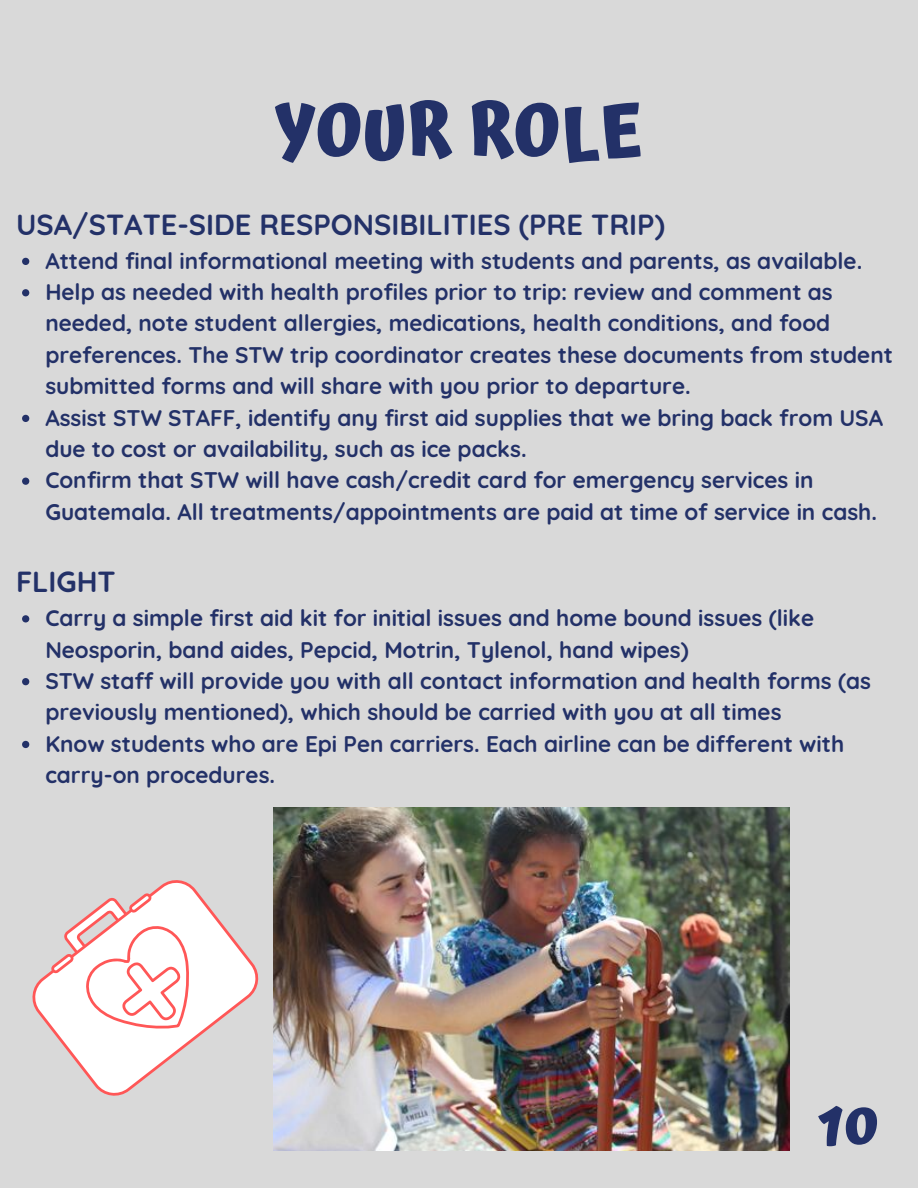
<style>
.page{position:relative;width:918px;height:1188px;background:#d9d9d9}
.page>*{position:absolute;margin:0;border:0;box-sizing:border-box;transform-origin:0 0}
.t1{font:700 72px "Atma";color:#233168}
.t2{font:700 54px "Atma";color:#233168}
.t3{font:700 28.95px "Quicksand";color:#233168}
.t4{font:700 22.5px/31.3px "Quicksand";color:#233168}
</style>
<div class="page">
<svg style="left:22px;top:258px;width:7px;height:7px"></svg>
<svg style="left:22px;top:289px;width:7px;height:7px"></svg>
<svg style="left:22px;top:415px;width:7px;height:7px"></svg>
<svg style="left:22px;top:478px;width:7px;height:7px"></svg>
<svg style="left:22px;top:615px;width:7px;height:7px"></svg>
<svg style="left:22px;top:678px;width:7px;height:7px"></svg>
<svg style="left:22px;top:741px;width:7px;height:7px"></svg>
<img style="left:274px;top:808px;width:515px;height:343px">
<svg style="left:32px;top:880px;width:227px;height:216px"></svg>
<svg style="left:50px;top:892px;width:178px;height:173px"></svg>
<h1 class="t1" style="left:275px;top:89px;width:369px">YOUR ROLE</h1>
<p class="t3" style="left:16px;top:206px;width:651px">USA/STATE-SIDE RESPONSIBILITIES (PRE TRIP)</p>
<p class="t4" style="left:45px;top:245px;width:849px">Attend final informational meeting with students and parents, as available.<br>Help as needed with health profiles prior to trip: review and comment as needed, note student allergies, medications, health conditions, and food preferences. The STW trip coordinator creates these documents from student submitted forms and will share with you prior to departure.<br>Assist STW STAFF, identify any first aid supplies that we bring back from USA due to cost or availability, such as ice packs.<br>Confirm that STW will have cash/credit card for emergency services in Guatemala. All treatments/appointments are paid at time of service in cash.</p>
<p class="t3" style="left:16px;top:563px;width:101px">FLIGHT</p>
<p class="t4" style="left:45px;top:602px;width:827px">Carry a simple first aid kit for initial issues and home bound issues (like Neosporin, band aides, Pepcid, Motrin, Tylenol, hand wipes)<br>STW staff will provide you with all contact information and health forms (as previously mentioned), which should be carried with you at all times<br>Know students who are Epi Pen carriers. Each airline can be different with carry-on procedures.</p>
<h2 class="t2" style="left:818px;top:1093px;width:63px">10</h2>
</div>
